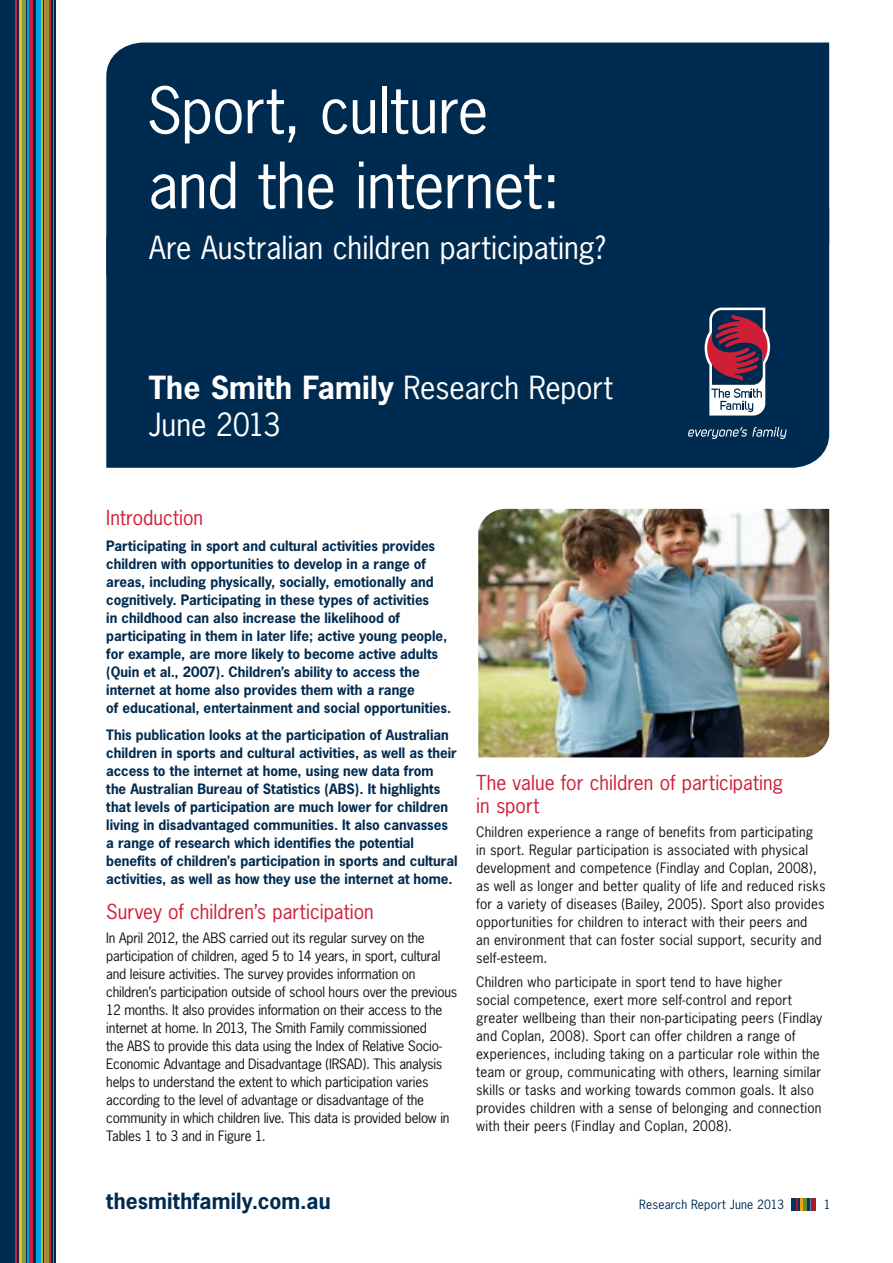
<style>
.page{position:relative;width:893px;height:1263px;background:#fff}
.page>*{position:absolute;margin:0;border:0;box-sizing:border-box;transform-origin:0 0}
.t1{font:60px/75px "News Gothic";letter-spacing:-.005em;color:#fff}
.t2{font:30px/37.5px "News Gothic";color:#fff}
.t3{font:700 21px "News Gothic";letter-spacing:.01em;color:#002b50}
.t4{font:19.5px/22.5px "News Gothic";color:#d01e37}
.t5{font:700 13.5px/18px "News Gothic";color:#002b50}
.t6{font:13.5px/18px "News Gothic";letter-spacing:.005em;color:#121212}
.t7{font:13.5px/18px "News Gothic";letter-spacing:-.015em;color:#121212}
.t8{font:12px "News Gothic";letter-spacing:.015em;color:#002b50}
.s1{font-weight:700}
</style>
<div class="page">
<div style="left:106px;top:275px;width:723px;height:193px;background:#002b50"></div>
<svg style="left:704px;top:308px;width:66px;height:108px"></svg>
<svg style="left:688px;top:427px;width:99px;height:12px"></svg>
<div style="left:106px;top:43px;width:723px;height:232px;background:#002b50"></div>
<svg style="left:792px;top:1198px;width:18px;height:12px"></svg>
<svg style="left:810px;top:1198px;width:2px;height:12px"></svg>
<svg style="left:796px;top:1198px;width:1px;height:12px"></svg>
<div style="left:801px;top:1197px;width:6px;height:13px;background:#e3a71c"></div>
<hr style="left:803px;top:1197px;width:4px;height:13px;background:#75882a">
<hr style="left:812px;top:1197px;width:4px;height:13px;background:#b31624">
<img style="left:478px;top:509px;width:351px;height:248px">
<div style="left:0;top:0;width:55px;height:1263px;background:#002b50"></div>
<hr style="left:28px;top:0;width:2px;height:1263px;background:#00a3db">
<hr style="left:53px;top:0;width:1px;height:1263px;background:#00a3db">
<hr style="left:48px;top:0;width:2px;height:1263px;background:#d01e37">
<hr style="left:16px;top:0;width:1px;height:1263px;background:#d01e37">
<hr style="left:44px;top:0;width:2px;height:1263px;background:#db7333">
<hr style="left:45px;top:0;width:4px;height:1263px;background:#88993a">
<div style="left:20px;top:0;width:5px;height:1263px;background:#e7b736"></div>
<hr style="left:22px;top:0;width:4px;height:1263px;background:#88993a">
<hr style="left:29px;top:0;width:4px;height:1263px;background:#d01e37">
<div style="left:38px;top:0;width:5px;height:1263px;background:#a3bc41"></div>
<div style="left:36px;top:0;width:5px;height:1263px;background:#00a3db"></div>
<h1 class="t1" style="left:147px;top:73px;width:415px">Sport, culture and the internet:</h1>
<h2 class="t2" style="left:149px;top:228px;width:458px">Are Australian children participating?</h2>
<h2 class="t2" style="left:149px;top:368px;width:465px"><span class="s1">The Smith Family</span> Research Report<br>June 2013</h2>
<h3 class="t4" style="left:106px;top:506px;width:98px">Introduction</h3>
<p class="t5" style="left:106px;top:537px;width:346px">Participating in sport and cultural activities provides children with opportunities to develop in a range of areas, including physically, socially, emotionally and cognitively. Participating in these types of activities<br>in childhood can also increase the likelihood of participating in them in later life; active young people, for example, are more likely to become active adults (Quin et al., 2007). Children’s ability to access the internet at home also provides them with a range<br>of educational, entertainment and social opportunities.</p>
<p class="t5" style="left:106px;top:725px;width:353px">This publication looks at the participation of Australian children in sports and cultural activities, as well as their access to the internet at home, using new data from<br>the Australian Bureau of Statistics (ABS). It highlights that levels of participation are much lower for children living in disadvantaged communities. It also canvasses a range of research which identifies the potential benefits of children’s participation in sports and cultural activities, as well as how they use the internet at home.</p>
<h3 class="t4" style="left:106px;top:900px;width:269px">Survey of children’s participation</h3>
<p class="t7" style="left:106px;top:929px;width:352px">In April 2012, the ABS carried out its regular survey on the participation of children, aged 5 to 14 years, in sport, cultural and leisure activities. The survey provides information on children’s participation outside of school hours over the previous 12 months. It also provides information on their access to the internet at home. In 2013, The Smith Family commissioned<br>the ABS to provide this data using the Index of Relative Socio-Economic Advantage and Disadvantage (IRSAD). This analysis helps to understand the extent to which participation varies according to the level of advantage or disadvantage of the community in which children live. This data is provided below in Tables 1 to 3 and in Figure 1.</p>
<h3 class="t4" style="left:476px;top:771px;width:309px">The value for children of participating in sport</h3>
<p class="t6" style="left:476px;top:823px;width:351px">Children experience a range of benefits from participating in sport. Regular participation is associated with physical development and competence (Findlay and Coplan, 2008), as well as longer and better quality of life and reduced risks for a variety of diseases (Bailey, 2005). Sport also provides opportunities for children to interact with their peers and<br>an environment that can foster social support, security and self-esteem.</p>
<p class="t6" style="left:476px;top:973px;width:348px">Children who participate in sport tend to have higher<br>social competence, exert more self-control and report greater wellbeing than their non-participating peers (Findlay and Coplan, 2008). Sport can offer children a range of experiences, including taking on a particular role within the team or group, communicating with others, learning similar skills or tasks and working towards common goals. It also provides children with a sense of belonging and connection with their peers (Findlay and Coplan, 2008).</p>
<h3 class="t3" style="left:106px;top:1187px;width:226px">thesmithfamily.com.au</h3>
<p class="t8" style="left:639px;top:1197px;width:146px">Research Report June 2013</p>
<p class="t8" style="left:824px;top:1197px;width:8px">1</p>
</div>
